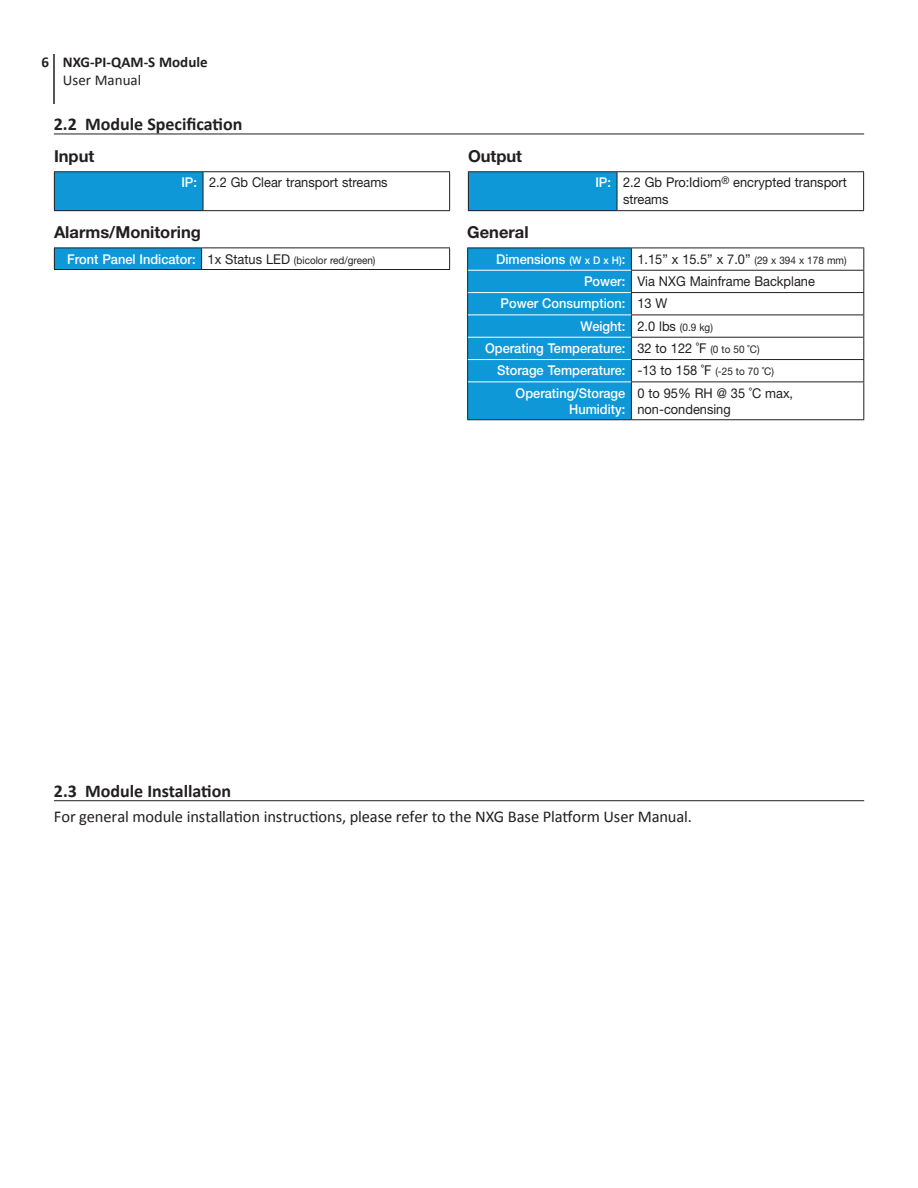
<style>
.page{position:relative;width:918px;height:1188px;background:#fff}
.page>*{position:absolute;margin:0;border:0;box-sizing:border-box;transform-origin:0 0}
.Sub-Section_Title{font:700 18px "Calibri";color:#231f20}
.Body{font:16.5px "Calibri";letter-spacing:-.01em;color:#231f20}
.Spec_-_Title{font:700 16.5px "Helvetica Neue LT Std";color:#231f20}
.Body_Copy{font:700 16.5px "Helvetica Neue LT Std";color:#231f20}
.t1{font:700 15px "Calibri";color:#231f20}
.t2{font:15px "Calibri";color:#231f20}
.Spec_-_Definition{font:13.5px/16.2px "Helvetica Neue LT Std";color:#231f20;scale:.95 1}
.Spec_-_Term{font:500 13.5px/16.2px "Helvetica Neue LT Std";color:#fff;text-align:right;scale:.95 1}
.Spec_-_Definition-2{font:10.5px "Helvetica Neue LT Std";color:#231f20;scale:.95 1}
.s1{font-size:13.5px}
.s2{font-size:10.5px}
</style>
<div class="page">
<hr style="left:53px;top:54px;width:2px;height:50px;background:#231f20">
<hr style="left:54px;top:800px;width:810px;height:1px;background:#231f20">
<hr style="left:54px;top:134px;width:810px;height:1px;background:#231f20">
<div style="left:54px;top:248px;width:148px;height:22px;background:#0e98d7"></div>
<hr style="left:54px;top:247px;width:148px;height:1px;background:#231f20">
<svg style="left:54px;top:248px;width:1px;height:21px"></svg>
<hr style="left:202px;top:247px;width:248px;height:1px;background:#231f20">
<svg style="left:201px;top:248px;width:1px;height:21px"></svg>
<svg style="left:449px;top:248px;width:1px;height:21px"></svg>
<hr style="left:54px;top:269px;width:148px;height:1px;background:#231f20">
<hr style="left:202px;top:269px;width:248px;height:1px;background:#231f20">
<hr style="left:631px;top:270px;width:233px;height:1px;background:#231f20">
<hr style="left:631px;top:292px;width:233px;height:1px;background:#231f20">
<hr style="left:631px;top:315px;width:233px;height:1px;background:#231f20">
<hr style="left:631px;top:337px;width:233px;height:1px;background:#231f20">
<hr style="left:631px;top:359px;width:233px;height:1px;background:#231f20">
<hr style="left:631px;top:382px;width:233px;height:1px;background:#231f20">
<hr style="left:631px;top:248px;width:233px;height:1px;background:#231f20">
<div style="left:467px;top:248px;width:165px;height:171px;background:#0e98d7"></div>
<svg style="left:863px;top:248px;width:1px;height:134px"></svg>
<hr style="left:467px;top:382px;width:1px;height:37px;background:#231f20">
<hr style="left:631px;top:382px;width:1px;height:37px;background:#231f20">
<hr style="left:863px;top:382px;width:1px;height:37px;background:#231f20">
<hr style="left:467px;top:419px;width:164px;height:1px;background:#231f20">
<hr style="left:631px;top:419px;width:233px;height:1px;background:#231f20">
<hr style="left:468px;top:270px;width:163px;height:1px;background:#fff">
<hr style="left:468px;top:292px;width:163px;height:1px;background:#fff">
<hr style="left:468px;top:315px;width:163px;height:1px;background:#fff">
<hr style="left:468px;top:337px;width:163px;height:1px;background:#fff">
<hr style="left:468px;top:359px;width:163px;height:1px;background:#fff">
<hr style="left:468px;top:382px;width:163px;height:1px;background:#fff">
<div style="left:54px;top:172px;width:149px;height:39px;background:#0e98d7"></div>
<hr style="left:203px;top:171px;width:247px;height:1px;background:#231f20">
<hr style="left:449px;top:172px;width:1px;height:38px;background:#231f20">
<hr style="left:203px;top:210px;width:247px;height:1px;background:#231f20">
<hr style="left:54px;top:171px;width:149px;height:1px;background:#231f20">
<hr style="left:54px;top:172px;width:1px;height:38px;background:#231f20">
<hr style="left:203px;top:172px;width:1px;height:38px;background:#231f20">
<hr style="left:54px;top:210px;width:149px;height:1px;background:#231f20">
<div style="left:468px;top:172px;width:149px;height:39px;background:#0e98d7"></div>
<hr style="left:617px;top:171px;width:247px;height:1px;background:#231f20">
<hr style="left:863px;top:172px;width:1px;height:38px;background:#231f20">
<hr style="left:617px;top:210px;width:247px;height:1px;background:#231f20">
<hr style="left:468px;top:171px;width:149px;height:1px;background:#231f20">
<hr style="left:468px;top:172px;width:1px;height:38px;background:#231f20">
<hr style="left:617px;top:172px;width:1px;height:38px;background:#231f20">
<hr style="left:468px;top:210px;width:149px;height:1px;background:#231f20">
<p class="t1" style="left:41px;top:52px;width:168px">6 NXG-PI-QAM-S Module</p>
<p class="t2" style="left:63px;top:70px;width:80px">User Manual</p>
<p class="Sub-Section_Title" style="left:54px;top:113px;width:190px">2.2 Module Specification</p>
<p class="Body_Copy" style="left:54px;top:146px;width:42px">Input</p>
<p class="Body_Copy" style="left:468px;top:146px;width:56px">Output</p>
<p class="Spec_-_Term" style="left:181px;top:174px;width:18px">IP:</p>
<p class="Spec_-_Definition" style="left:209px;top:174px;width:190px">2.2 Gb Clear transport streams</p>
<p class="Spec_-_Term" style="left:595px;top:174px;width:18px">IP:</p>
<p class="Spec_-_Definition" style="left:623px;top:174px;width:237px">2.2 Gb Pro:Idiom<sup>®</sup> encrypted transport streams</p>
<p class="Spec_-_Title" style="left:54px;top:222px;width:148px">Alarms/Monitoring</p>
<p class="Spec_-_Term" style="left:67px;top:250px;width:137px">Front Panel Indicator:</p>
<p class="Spec_-_Definition-2" style="left:208px;top:254px;width:178px"><span class="s1">1x Status LED</span> (bicolor red/green)</p>
<p class="Spec_-_Title" style="left:467px;top:222px;width:63px">General</p>
<p class="Spec_-_Term" style="left:496px;top:251px;width:137px">Dimensions <span class="s2">(W x D x H)</span>:</p>
<p class="Spec_-_Definition" style="left:637px;top:250px;width:222px">1.15” x 15.5” x 7.0” <span class="s2">(29 x 394 x 178 mm)</span></p>
<p class="Spec_-_Term" style="left:584px;top:273px;width:45px">Power:</p>
<p class="Spec_-_Definition" style="left:637px;top:273px;width:188px">Via NXG Mainframe Backplane</p>
<p class="Spec_-_Term" style="left:501px;top:295px;width:133px">Power Consumption:</p>
<p class="Spec_-_Definition" style="left:637px;top:295px;width:33px">13 W</p>
<p class="Spec_-_Term" style="left:580px;top:318px;width:49px">Weight:</p>
<p class="Spec_-_Definition-2" style="left:637px;top:321px;width:81px"><span class="s1">2.0 lbs</span> (0.9 kg)</p>
<p class="Spec_-_Term" style="left:485px;top:340px;width:149px">Operating Temperature:</p>
<p class="Spec_-_Definition" style="left:637px;top:340px;width:130px">32 to 122 ˚F <span class="s2">(0 to 50 ˚C)</span></p>
<p class="Spec_-_Term" style="left:497px;top:362px;width:136px">Storage Temperature:</p>
<p class="Spec_-_Definition-2" style="left:637px;top:365px;width:145px"><span class="s1">-13 to 158 ˚F</span> (-25 to 70 ˚C)</p>
<p class="Spec_-_Term" style="left:516px;top:385px;width:117px">Operating/Storage<br>Humidity:</p>
<p class="Spec_-_Definition" style="left:637px;top:384px;width:165px">0 to 95% RH @ 35 ˚C max, non-condensing</p>
<p class="Sub-Section_Title" style="left:54px;top:780px;width:179px">2.3 Module Installation</p>
<p class="Body" style="left:54px;top:806px;width:640px">For general module installation instructions, please refer to the NXG Base Platform User Manual.</p>
</div>
